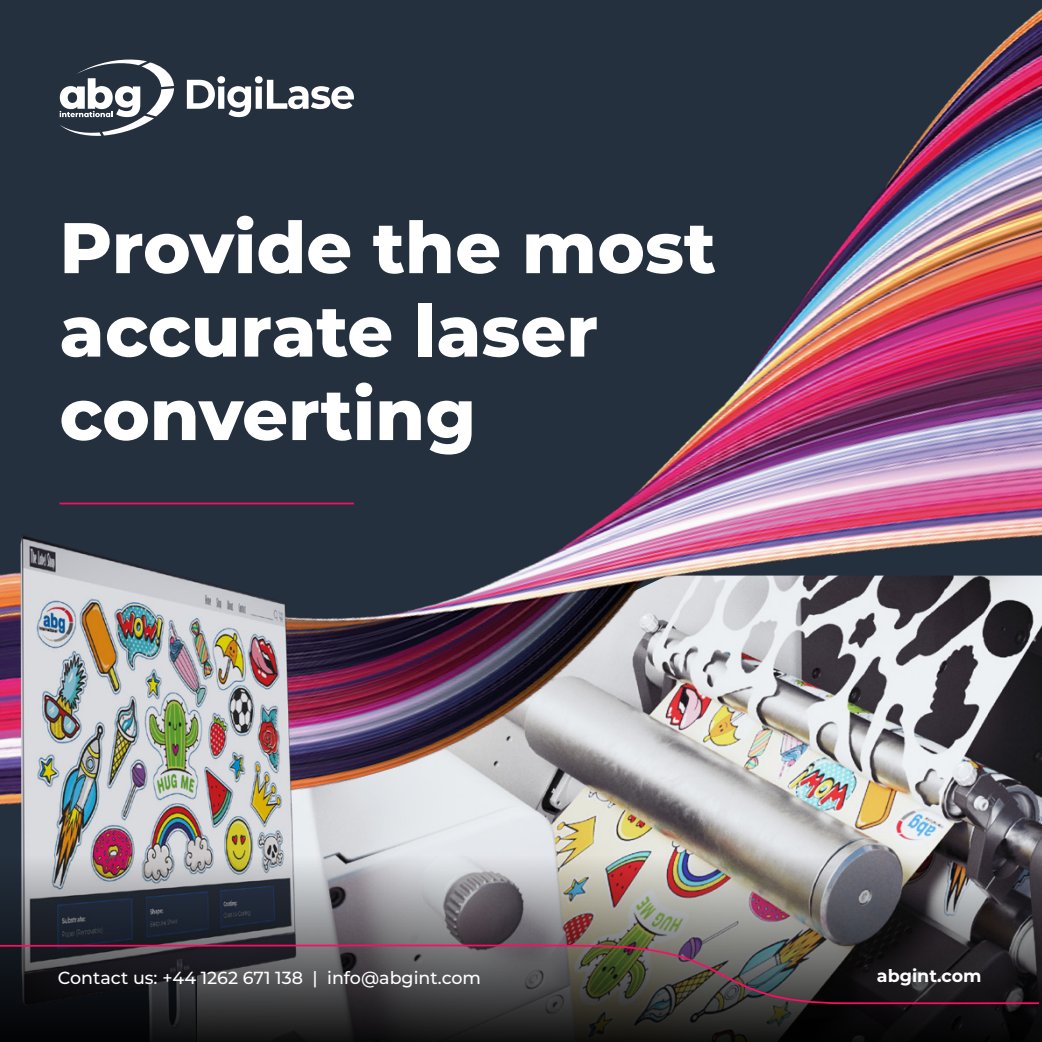
<style>
.page{position:relative;width:1042px;height:1042px;background:#fff}
.page>*{position:absolute;margin:0;border:0;box-sizing:border-box;transform-origin:0 0}
.t1{font:800 71.58px/83.5px "Montserrat";color:#fff}
.t2{font:500 17.5px "Montserrat";color:#fff}
.t3{font:700 17.5px "Montserrat";color:#fff}
</style>
<div class="page">
<img style="left:0;top:0;width:1042px;height:856px">
<img style="left:9px;top:525px;width:452px;height:331px">
<img style="left:0;top:856px;width:1042px;height:186px">
<svg style="left:0;top:944px;width:1040px;height:61px;background:#3f383b"></svg>
<svg style="left:60px;top:58px;width:114px;height:78px"></svg>
<svg style="left:187px;top:76px;width:167px;height:41px"></svg>
<hr style="left:60px;top:503px;width:294px;height:1px;background:#fd0c64">
<h1 class="t1" style="left:60px;top:202px;width:658px">Provide the most accurate laser converting</h1>
<p class="t2" style="left:60px;top:964px;width:299px">Part of the Digicon Series 3 range</p>
<p class="t3" style="left:877px;top:963px;width:106px">abgint.com</p>
<p class="t2" style="left:58px;top:965px;width:425px">Contact us: +44 1262 671 138 | info@abgint.com</p>
</div>
